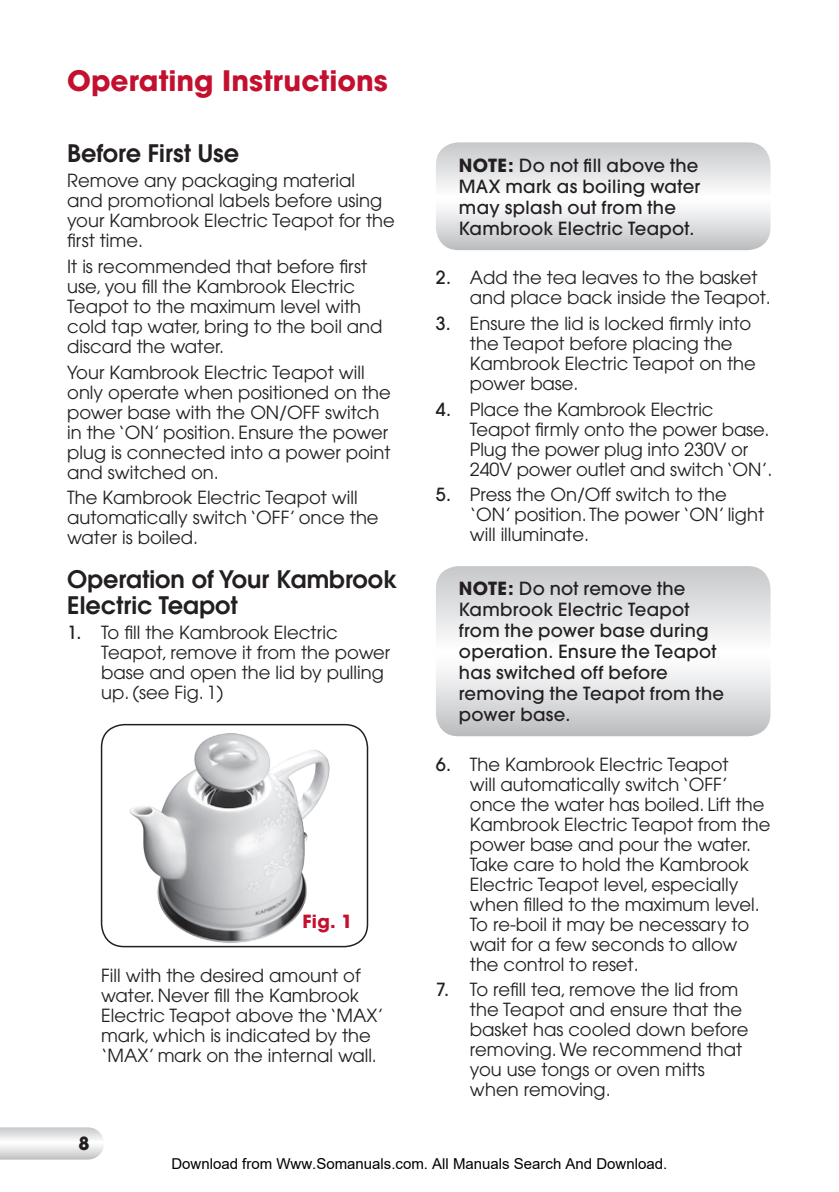
<style>
.page{position:relative;width:839px;height:1192px;background:#fff}
.page>*{position:absolute;margin:0;border:0;box-sizing:border-box;transform-origin:0 0}
.t1{font:700 28px "Avant Garde";color:#c3102f}
.t2{font:600 24px/26px "Avant Garde";color:#231f20}
.t3{font:18px/20px "Avant Garde";color:#231f20}
.t4{font:500 18px/21px "Avant Garde";letter-spacing:.015em;color:#231f20}
.t5{font:700 18px "Avant Garde";color:#c3102f}
.t6{font:700 18px "Avant Garde";color:#231f20}
.t7{font:15px "Arial";color:#000}
.s1{font-weight:500}
.s2{font-weight:700}
</style>
<div class="page">
<svg style="left:0;top:1127px;width:103px;height:32px"></svg>
<img style="left:129px;top:733px;width:201px;height:210px">
<div style="left:101px;top:724px;width:267px;height:223px;border:2px solid #231f20;border-radius:23px"></div>
<svg style="left:436px;top:142px;width:334px;height:108px"></svg>
<svg style="left:436px;top:566px;width:334px;height:170px"></svg>
<h1 class="t1" style="left:67px;top:62px;width:322px">Operating Instructions</h1>
<h2 class="t2" style="left:67px;top:139px;width:173px">Before First Use</h2>
<p class="t3" style="left:67px;top:171px;width:329px">Remove any packaging material and promotional labels before using your Kambrook Electric Teapot for the first time.</p>
<p class="t3" style="left:67px;top:256px;width:317px">It is recommended that before first use, you fill the Kambrook Electric<br>Teapot to the maximum level with cold tap water, bring to the boil and discard the water.</p>
<p class="t3" style="left:67px;top:362px;width:325px">Your Kambrook Electric Teapot will only operate when positioned on the power base with the ON/OFF switch in the ‘ON’ position. Ensure the power plug is connected into a power point and switched on.</p>
<p class="t3" style="left:67px;top:488px;width:313px">The Kambrook Electric Teapot will automatically switch ‘OFF’ once the water is boiled.</p>
<h2 class="t2" style="left:67px;top:565px;width:331px">Operation of Your Kambrook<br>Electric Teapot</h2>
<p class="t3" style="left:101px;top:622px;width:291px;text-indent:-34px"><span class="s1">1.</span> To fill the Kambrook Electric<br>Teapot, remove it from the power base and open the lid by pulling up. (see Fig. 1)</p>
<p class="t5" style="left:302px;top:909px;width:51px">Fig. 1</p>
<p class="t3" style="left:101px;top:965px;width:284px">Fill with the desired amount of water. Never fill the Kambrook<br>Electric Teapot above the ‘MAX’ mark, which is indicated by the ‘MAX’ mark on the internal wall.</p>
<p class="t6" style="left:79px;top:1131px;width:13px">8</p>
<p class="t4" style="left:459px;top:155px;width:243px"><span class="s2">NOTE:</span> Do not fill above the<br>MAX mark as boiling water may splash out from the<br>Kambrook Electric Teapot.</p>
<p class="t3" style="left:470px;top:268px;width:302px;text-indent:-34px"><span class="s1">2.</span> Add the tea leaves to the basket and place back inside the Teapot.</p>
<p class="t3" style="left:470px;top:313px;width:287px;text-indent:-34px"><span class="s1">3.</span> Ensure the lid is locked firmly into the Teapot before placing the<br>Kambrook Electric Teapot on the power base.</p>
<p class="t3" style="left:470px;top:399px;width:304px;text-indent:-34px"><span class="s1">4.</span> Place the Kambrook Electric<br>Teapot firmly onto the power base.<br>Plug the power plug into 230V or<br>240V power outlet and switch ‘ON’.</p>
<p class="t3" style="left:470px;top:485px;width:296px;text-indent:-34px"><span class="s1">5.</span> Press the On/Off switch to the ‘ON’ position. The power ‘ON’ light will illuminate.</p>
<p class="t4" style="left:459px;top:578px;width:267px"><span class="s2">NOTE:</span> Do not remove the<br>Kambrook Electric Teapot from the power base during operation. Ensure the Teapot has switched off before removing the Teapot from the power base.</p>
<p class="t3" style="left:470px;top:754px;width:302px;text-indent:-34px"><span class="s1">6.</span> The Kambrook Electric Teapot<br>will automatically switch ‘OFF’ once the water has boiled. Lift the<br>Kambrook Electric Teapot from the power base and pour the water.<br>Take care to hold the Kambrook<br>Electric Teapot level, especially when filled to the maximum level.<br>To re-boil it may be necessary to wait for a few seconds to allow the control to reset.</p>
<p class="t3" style="left:470px;top:979px;width:280px;text-indent:-34px"><span class="s1">7.</span> To refill tea, remove the lid from the Teapot and ensure that the basket has cooled down before removing. We recommend that you use tongs or oven mitts when removing.</p>
<p class="t7" style="left:171px;top:1155px;width:497px">Download from Www.Somanuals.com. All Manuals Search And Download.</p>
</div>
